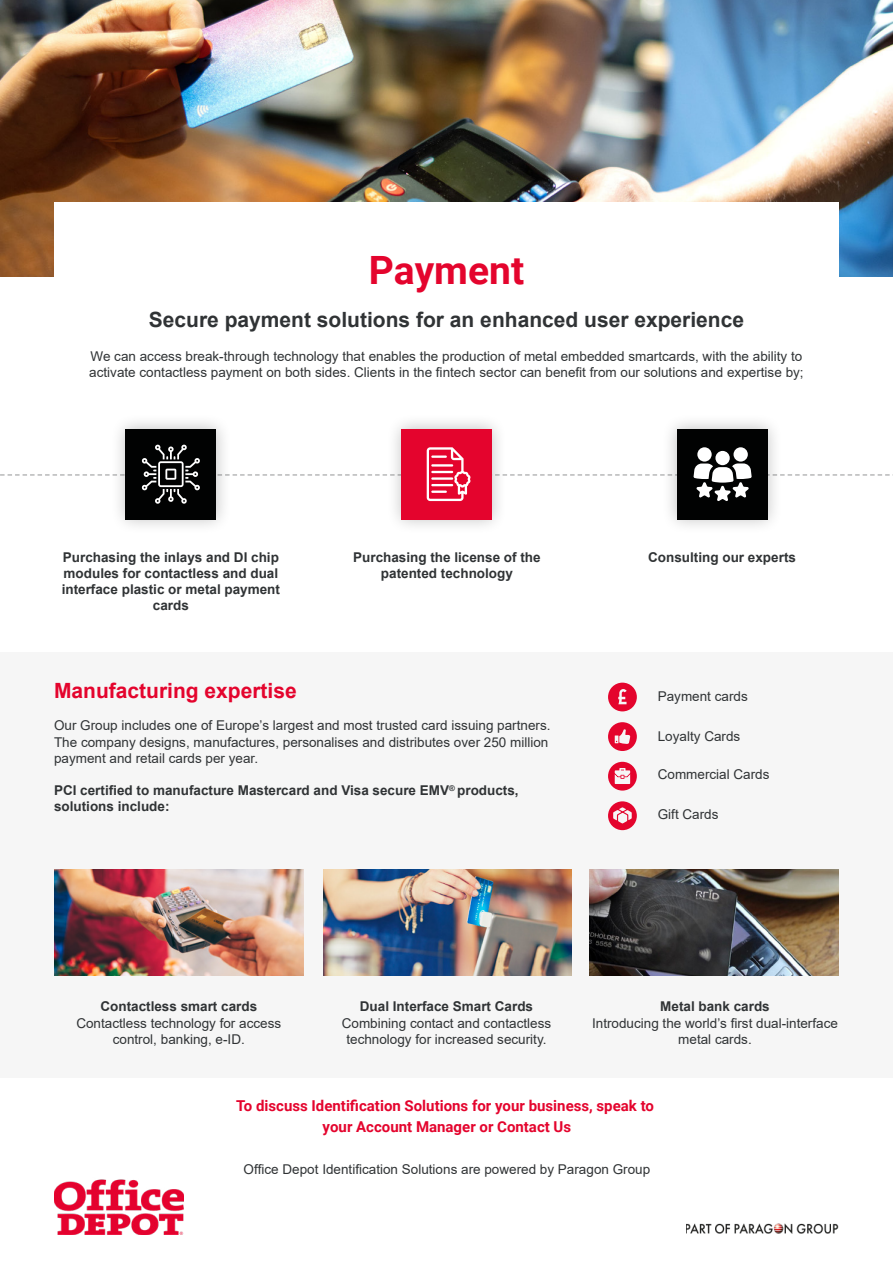
<style>
.page{position:relative;width:893px;height:1263px;background:#fff}
.page>*{position:absolute;margin:0;border:0;box-sizing:border-box;transform-origin:0 0}
.t1{font:700 39px "Roboto";color:#e4042d}
.t2{font:700 21px "Arial";color:#303335}
.t3{font:700 21px "Arial";color:#e4042d}
.t4{font:700 15px/21.6px "Roboto";color:#e4042d;text-align:center}
.t5{font:13.5px/16.2px "Arial";color:#303335;text-align:center}
.t6{font:700 13.5px/16.2px "Arial";color:#303335;text-align:center}
</style>
<div class="page">
<div style="left:0;top:652px;width:893px;height:425px;background:#f6f6f6"></div>
<img style="left:0;top:0;width:893px;height:276px">
<div style="left:54px;top:202px;width:785px;height:91px;background:#fff"></div>
<div style="left:110px;top:413px;width:122px;height:122px;background:#000;opacity:.25"></div>
<div style="left:126px;top:429px;width:90px;height:90px;background:#010202"></div>
<div style="left:386px;top:413px;width:121px;height:122px;background:#000;opacity:.25"></div>
<div style="left:401px;top:429px;width:91px;height:90px;background:#e4042d"></div>
<div style="left:661px;top:413px;width:122px;height:122px;background:#000;opacity:.25"></div>
<div style="left:677px;top:429px;width:90px;height:90px;background:#010202"></div>
<svg style="left:608px;top:683px;width:29px;height:28px"></svg>
<div style="left:608px;top:722px;width:29px;height:29px;background:#e4042d;border-radius:50%"></div>
<div style="left:608px;top:762px;width:29px;height:28px;background:#e4042d;border-radius:50%"></div>
<div style="left:608px;top:801px;width:29px;height:29px;background:#e4042d;border-radius:50%"></div>
<svg style="left:615px;top:729px;width:15px;height:15px"></svg>
<svg style="left:615px;top:768px;width:15px;height:16px"></svg>
<svg style="left:613px;top:807px;width:19px;height:16px"></svg>
<img style="left:54px;top:869px;width:250px;height:107px">
<img style="left:324px;top:869px;width:247px;height:107px">
<img style="left:589px;top:869px;width:250px;height:107px">
<svg style="left:0;top:444px;width:893px;height:60px"></svg>
<img style="left:54px;top:1179px;width:129px;height:55px">
<img style="left:686px;top:1223px;width:153px;height:10px">
<h1 class="t1" style="left:369px;top:242px;width:157px">Payment</h1>
<h2 class="t2" style="left:149px;top:305px;width:597px">Secure payment solutions for an enhanced user experience</h2>
<p class="t5" style="left:89px;top:348px;width:716px;text-align:left">We can access break-through technology that enables the production of metal embedded smartcards, with the ability to activate contactless payment on both sides. Clients in the fintech sector can benefit from our solutions and expertise by;</p>
<p class="t6" style="left:62px;top:549px;width:220px">Purchasing the inlays and DI chip modules for contactless and dual interface plastic or metal payment cards</p>
<p class="t6" style="left:353px;top:549px;width:189px">Purchasing the license of the</p>
<p class="t6" style="left:648px;top:549px;width:149px">Consulting our experts</p>
<p class="t6" style="left:381px;top:565px;width:134px">patented technology</p>
<h2 class="t3" style="left:54px;top:676px;width:244px">Manufacturing expertise</h2>
<p class="t5" style="left:54px;top:717px;width:498px;text-align:left">Our Group includes one of Europe’s largest and most trusted card issuing partners.<br>The company designs, manufactures, personalises and distributes over 250 million payment and retail cards per year.</p>
<p class="t6" style="left:54px;top:782px;width:466px;text-align:left">PCI certified to manufacture Mastercard and Visa secure EMV<sup>®</sup> products, solutions include:</p>
<p class="t5" style="left:658px;top:688px;width:92px">Payment cards</p>
<p class="t5" style="left:658px;top:728px;width:84px">Loyalty Cards</p>
<p class="t5" style="left:658px;top:766px;width:113px">Commercial Cards</p>
<p class="t5" style="left:658px;top:806px;width:62px">Gift Cards</p>
<p class="t6" style="left:100px;top:999px;width:158px">Contactless smart cards</p>
<p class="t5" style="left:76px;top:1014px;width:206px">Contactless technology for access control, banking, e-ID.</p>
<p class="t6" style="left:360px;top:999px;width:175px">Dual Interface Smart Cards</p>
<p class="t5" style="left:342px;top:1014px;width:211px">Combining contact and contactless technology for increased security.</p>
<p class="t6" style="left:660px;top:999px;width:111px">Metal bank cards</p>
<p class="t5" style="left:592px;top:1014px;width:247px">Introducing the world’s first dual-interface metal cards.</p>
<p class="t4" style="left:236px;top:1094px;width:419px">To discuss Identification Solutions for your business, speak to your Account Manager or Contact Us</p>
<p class="t5" style="left:244px;top:1161px;width:408px">Office Depot Identification Solutions are powered by Paragon Group</p>
</div>
